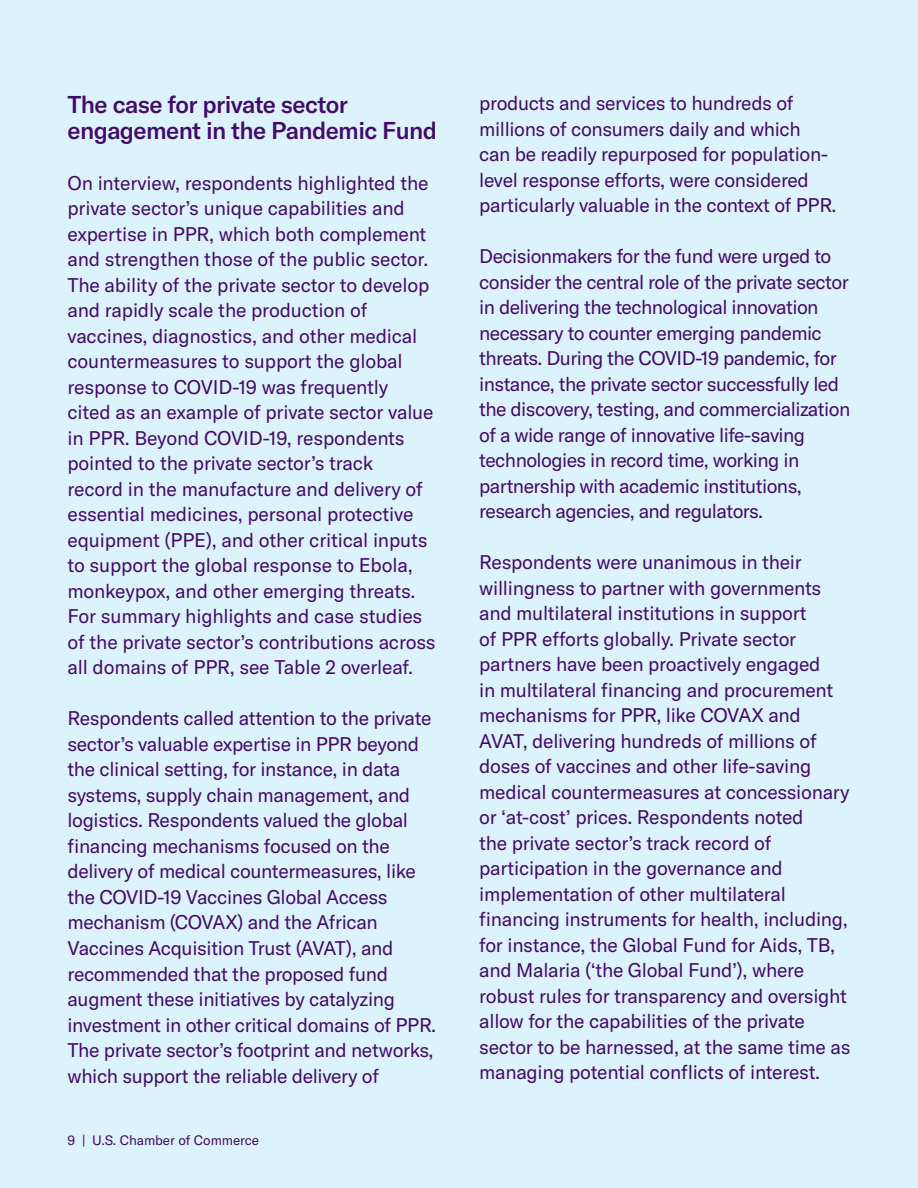
<style>
.page{position:relative;width:918px;height:1188px;background:#dcf2fd}
.page>*{position:absolute;margin:0;border:0;box-sizing:border-box;transform-origin:0 0}
.t1{font:500 24px/25.5px "GT America";letter-spacing:-.025em;color:#420a69}
.t2{font:19.5px/25.5px "GT America";letter-spacing:-.015em;color:#420a69}
.t3{font:13.5px "GT America";letter-spacing:-.005em;color:#420a69}
</style>
<div class="page">
<p class="t1" style="left:68px;top:92px;width:371px">The case for private sector engagement in the Pandemic Fund</p>
<p class="t2" style="left:68px;top:170px;width:370px">On interview, respondents highlighted the private sector’s unique capabilities and expertise in PPR, which both complement and strengthen those of the public sector.<br>The ability of the private sector to develop and rapidly scale the production of vaccines, diagnostics, and other medical countermeasures to support the global response to COVID-19 was frequently cited as an example of private sector value in PPR. Beyond COVID-19, respondents pointed to the private sector’s track<br>record in the manufacture and delivery of essential medicines, personal protective equipment (PPE), and other critical inputs to support the global response to Ebola, monkeypox, and other emerging threats.<br>For summary highlights and case studies of the private sector’s contributions across all domains of PPR, see Table 2 overleaf.</p>
<p class="t2" style="left:68px;top:706px;width:370px">Respondents called attention to the private sector’s valuable expertise in PPR beyond the clinical setting, for instance, in data systems, supply chain management, and logistics. Respondents valued the global financing mechanisms focused on the delivery of medical countermeasures, like the COVID-19 Vaccines Global Access mechanism (COVAX) and the African Vaccines Acquisition Trust (AVAT), and recommended that the proposed fund augment these initiatives by catalyzing investment in other critical domains of PPR.<br>The private sector’s footprint and networks, which support the reliable delivery of</p>
<p class="t3" style="left:68px;top:1132px;width:193px">9 | U.S. Chamber of Commerce</p>
<p class="t2" style="left:479px;top:90px;width:359px">products and services to hundreds of millions of consumers daily and which can be readily repurposed for population&shy;level response efforts, were considered particularly valuable in the context of PPR.</p>
<p class="t2" style="left:479px;top:243px;width:373px">Decisionmakers for the fund were urged to consider the central role of the private sector in delivering the technological innovation necessary to counter emerging pandemic threats. During the COVID-19 pandemic, for instance, the private sector successfully led the discovery, testing, and commercialization of a wide range of innovative life-saving technologies in record time, working in partnership with academic institutions, research agencies, and regulators.</p>
<p class="t2" style="left:479px;top:549px;width:373px">Respondents were unanimous in their willingness to partner with governments and multilateral institutions in support<br>of PPR efforts globally. Private sector partners have been proactively engaged<br>in multilateral financing and procurement mechanisms for PPR, like COVAX and AVAT, delivering hundreds of millions of doses of vaccines and other life-saving medical countermeasures at concessionary or ‘at-cost’ prices. Respondents noted<br>the private sector’s track record of participation in the governance and implementation of other multilateral financing instruments for health, including, for instance, the Global Fund for Aids, TB, and Malaria (‘the Global Fund’), where robust rules for transparency and oversight allow for the capabilities of the private sector to be harnessed, at the same time as managing potential conflicts of interest.</p>
</div>
